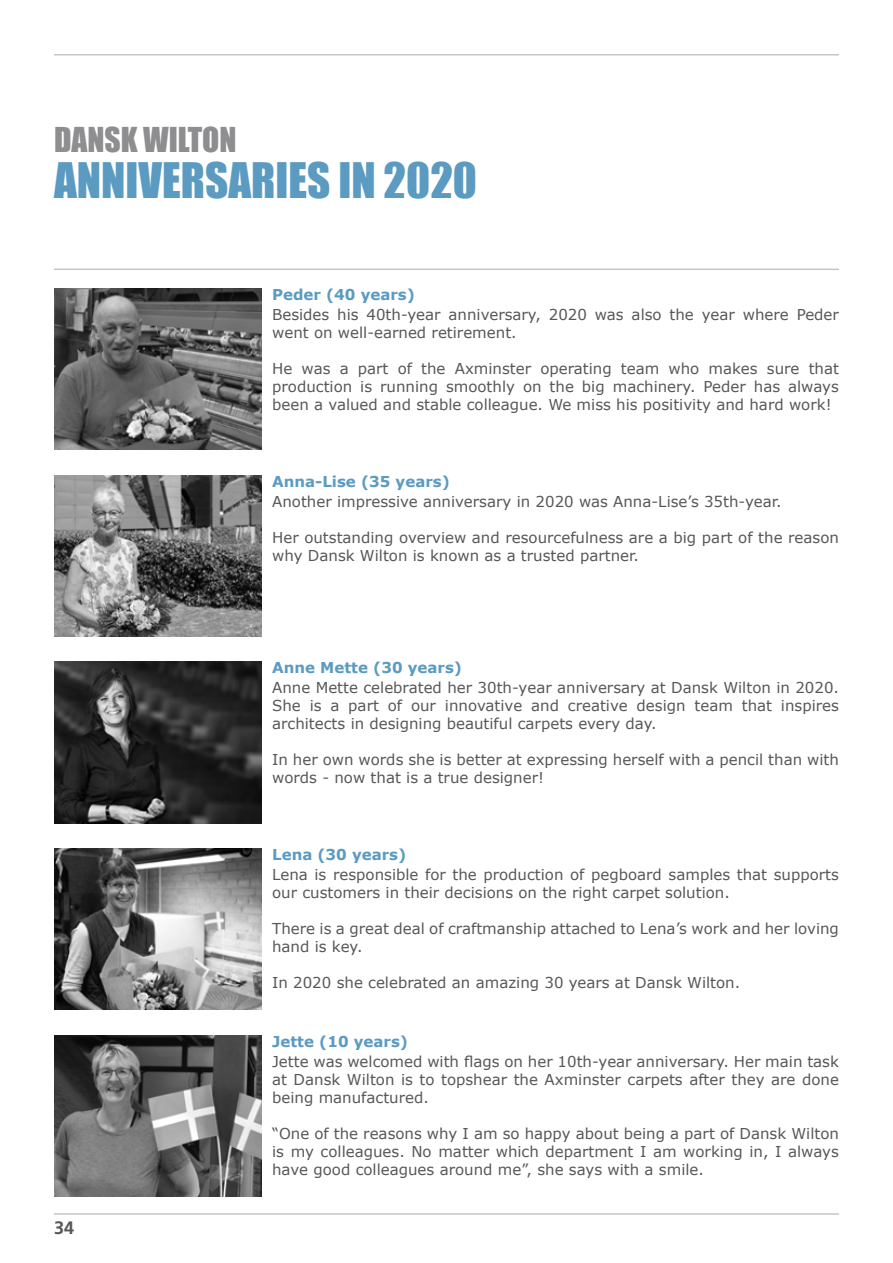
<style>
.page{position:relative;width:893px;height:1263px;background:#fff}
.page>*{position:absolute;margin:0;border:0;box-sizing:border-box;transform-origin:0 0}
.t1{font:45px "Impact";color:#5b9bc1}
.t2{font:31.5px "Impact";color:#8e8d8f}
.t3{font:700 18px "Frutiger";color:#575756}
.t4{font:15px/18px "Verdana";color:#575756}
.t5{font:700 15px "Verdana";color:#5b9bc1}
</style>
<div class="page">
<hr style="left:54px;top:54px;width:785px;height:2px;background:#c6c6c6">
<hr style="left:54px;top:269px;width:785px;height:1px;background:#c6c6c6">
<hr style="left:54px;top:1213px;width:785px;height:2px;background:#c6c6c6">
<img style="left:54px;top:288px;width:208px;height:161px">
<img style="left:54px;top:662px;width:208px;height:161px">
<img style="left:54px;top:849px;width:208px;height:161px">
<img style="left:54px;top:1035px;width:208px;height:162px">
<img style="left:54px;top:475px;width:208px;height:161px">
<h2 class="t2" style="left:54px;top:115px;width:184px">DANSK WILTON</h2>
<h1 class="t1" style="left:54px;top:145px;width:425px">ANNIVERSARIES IN 2020</h1>
<p class="t5" style="left:272px;top:284px;width:144px">Peder (40 years)</p>
<p class="t4" style="left:272px;top:305px;width:568px">Besides his 40th-year anniversary, 2020 was also the year where Peder went on well-earned retirement.</p>
<p class="t4" style="left:272px;top:359px;width:568px;text-align:justify">He was a part of the Axminster operating team who makes sure that production is running smoothly on the big machinery. Peder has always been a valued and stable colleague. We miss his positivity and hard work!</p>
<p class="t5" style="left:272px;top:470px;width:179px">Anna-Lise (35 years)</p>
<p class="t4" style="left:272px;top:492px;width:511px">Another impressive anniversary in 2020 was Anna-Lise’s 35th-year.</p>
<p class="t4" style="left:272px;top:528px;width:568px">Her outstanding overview and resourcefulness are a big part of the reason why Dansk Wilton is known as a trusted partner.</p>
<p class="t5" style="left:272px;top:657px;width:191px">Anne Mette (30 years)</p>
<p class="t4" style="left:272px;top:679px;width:568px;text-align:justify">Anne Mette celebrated her 30th-year anniversary at Dansk Wilton in 2020.<br>She is a part of our innovative and creative design team that inspires architects in designing beautiful carpets every day.</p>
<p class="t4" style="left:272px;top:751px;width:568px">In her own words she is better at expressing herself with a pencil than with words - now that is a true designer!</p>
<p class="t5" style="left:272px;top:844px;width:136px">Lena (30 years)</p>
<p class="t4" style="left:272px;top:866px;width:568px">Lena is responsible for the production of pegboard samples that supports our customers in their decisions on the right carpet solution.</p>
<p class="t4" style="left:272px;top:920px;width:568px">There is a great deal of craftmanship attached to Lena’s work and her loving hand is key.</p>
<p class="t4" style="left:272px;top:974px;width:470px">In 2020 she celebrated an amazing 30 years at Dansk Wilton.</p>
<p class="t3" style="left:54px;top:1217px;width:22px">34</p>
<p class="t5" style="left:272px;top:1031px;width:137px">Jette (10 years)</p>
<p class="t4" style="left:272px;top:1052px;width:568px;text-align:justify">Jette was welcomed with flags on her 10th-year anniversary. Her main task at Dansk Wilton is to topshear the Axminster carpets after they are done being manufactured.</p>
<p class="t4" style="left:272px;top:1124px;width:568px;text-align:justify">“One of the reasons why I am so happy about being a part of Dansk Wilton is my colleagues. No matter which department I am working in, I always have good colleagues around me”, she says with a smile.</p>
</div>
